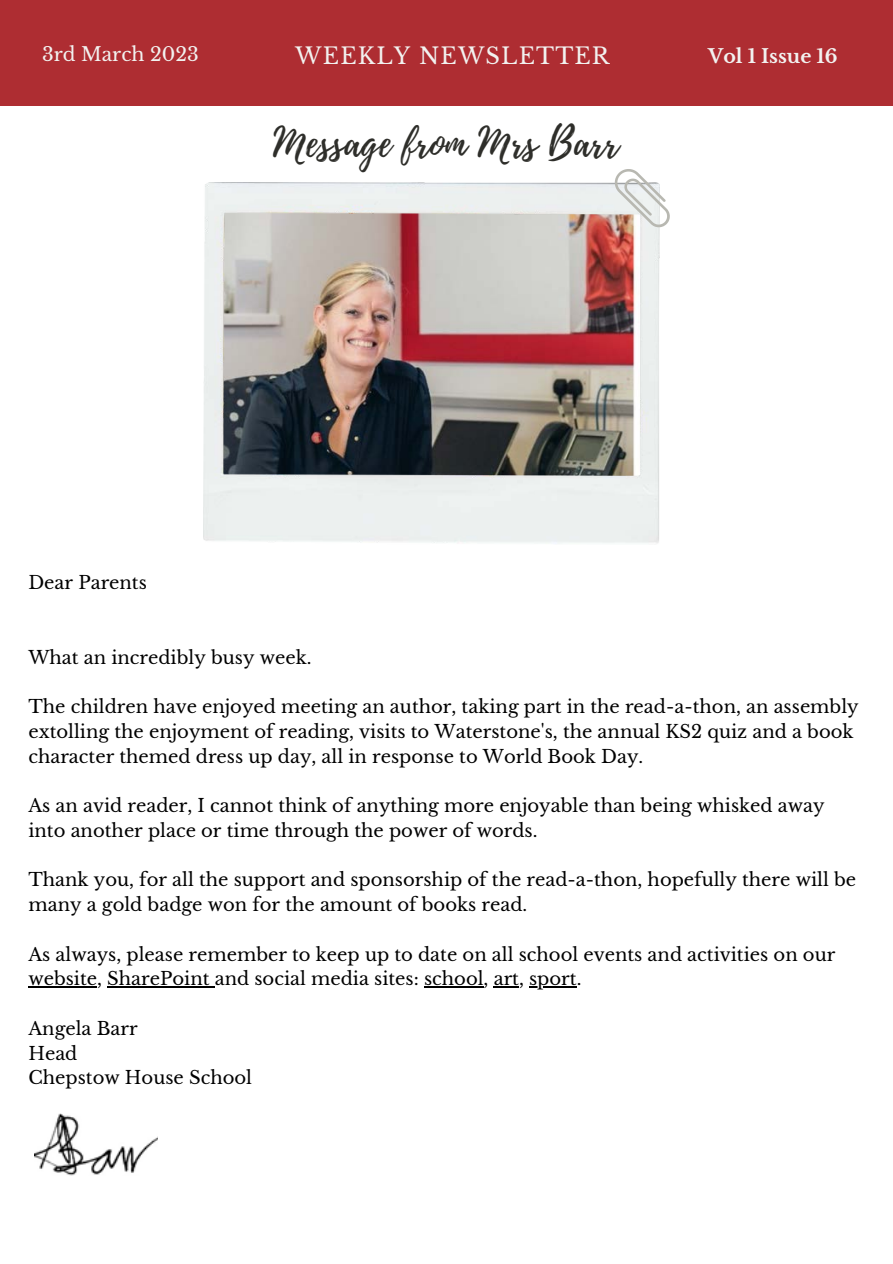
<style>
.page{position:relative;width:893px;height:1264px;background:#fff}
.page>*{position:absolute;margin:0;border:0;box-sizing:border-box;transform-origin:0 0}
.t1{font:39.75px "Playlist Script";color:#2e2e2a}
.t2{font:22.5px "Libre Baskerville";letter-spacing:.05em;color:#f2f2f0}
.t3{font:19.05px "Libre Baskerville";color:#f2f2f0}
.t4{font:700 19.05px "Libre Baskerville";color:#f2f2f0}
.t5{font:18px/24.8px "Libre Baskerville";color:#000}
</style>
<div class="page">
<div style="left:0;top:0;width:892px;height:106px;background:#ae2d32"></div>
<hr style="left:28px;top:986px;width:69px;height:1px;background:#000">
<hr style="left:107px;top:986px;width:102px;height:1px;background:#000">
<hr style="left:424px;top:986px;width:59px;height:1px;background:#000">
<svg style="left:493px;top:986px;width:26px;height:1px"></svg>
<hr style="left:529px;top:986px;width:47px;height:1px;background:#000">
<img style="left:34px;top:1113px;width:123px;height:63px">
<img style="left:203px;top:182px;width:457px;height:362px">
<svg style="left:614px;top:169px;width:55px;height:58px"></svg>
<p class="t3" style="left:42px;top:42px;width:158px">3rd March 2023</p>
<p class="t2" style="left:295px;top:43px;width:316px">WEEKLY NEWSLETTER</p>
<p class="t4" style="left:708px;top:45px;width:131px">Vol 1 Issue 16</p>
<h1 class="t1" style="left:273px;top:114px;width:347px">Message from Mrs Barr</h1>
<p class="t5" style="left:28px;top:570px;width:120px">Dear Parents</p>
<p class="t5" style="left:28px;top:645px;width:284px">What an incredibly busy week.</p>
<p class="t5" style="left:28px;top:694px;width:831px">The children have enjoyed meeting an author, taking part in the read-a-thon, an assembly extolling the enjoyment of reading, visits to Waterstone's, the annual KS2 quiz and a book character themed dress up day, all in response to World Book Day.</p>
<p class="t5" style="left:28px;top:793px;width:797px">As an avid reader, I cannot think of anything more enjoyable than being whisked away into another place or time through the power of words.</p>
<p class="t5" style="left:28px;top:867px;width:829px">Thank you, for all the support and sponsorship of the read-a-thon, hopefully there will be many a gold badge won for the amount of books read.</p>
<p class="t5" style="left:28px;top:941px;width:808px">As always, please remember to keep up to date on all school events and activities on our website, SharePoint and social media sites: school, art, sport.</p>
<p class="t5" style="left:28px;top:1016px;width:225px">Angela Barr<br>Head<br>Chepstow House School</p>
</div>
